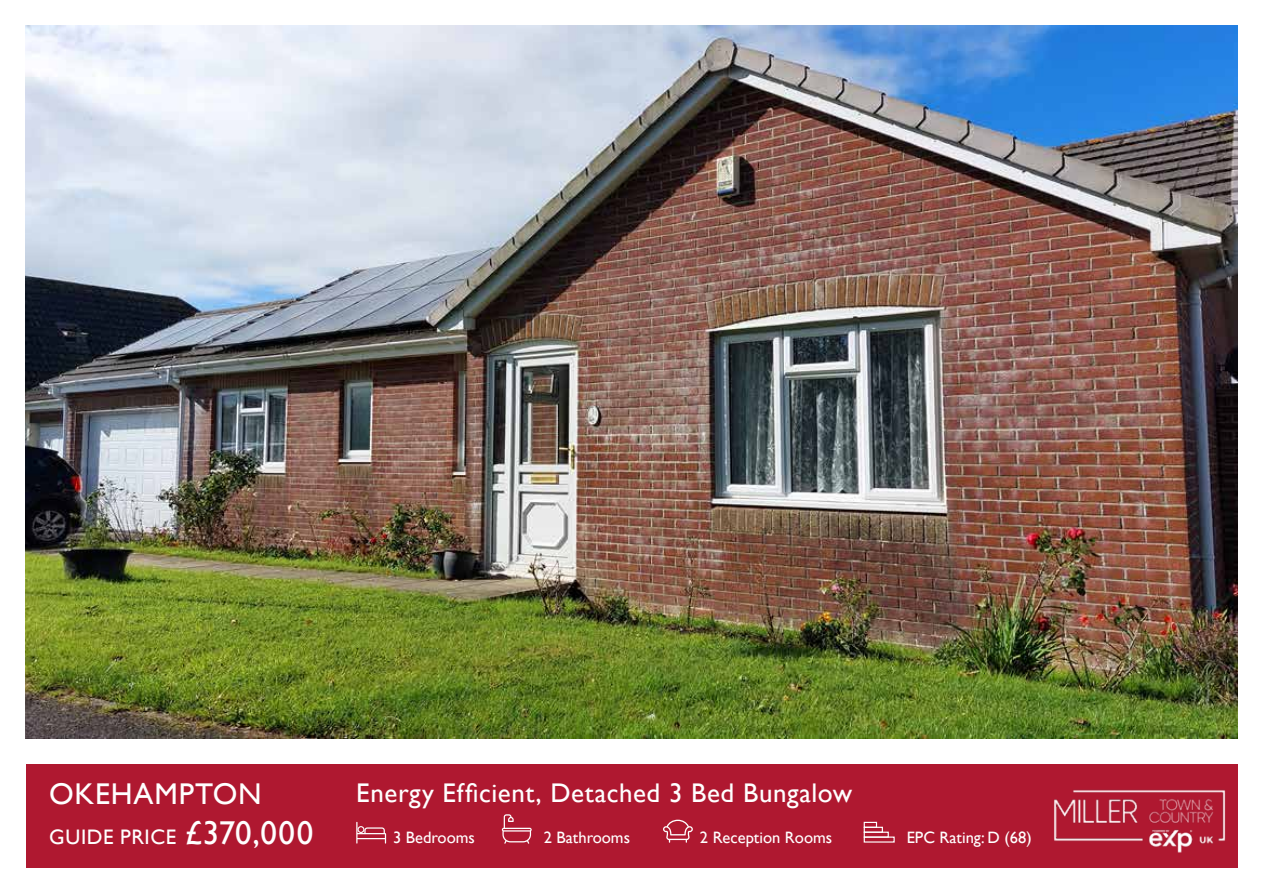
<style>
.page{position:relative;width:1263px;height:893px;background:#fff}
.page>*{position:absolute;margin:0;border:0;box-sizing:border-box;transform-origin:0 0}
.t1{font:30px "Gill Sans";letter-spacing:.025em;color:#fff}
.t2{font:27px "Gill Sans";letter-spacing:.02em;color:#fff}
.t3{font:21px "Gill Sans";letter-spacing:.025em;color:#fff}
.t4{font:16.5px "Gill Sans";color:#fff}
.s1{font-size:33px}
</style>
<div class="page">
<div style="left:26px;top:763px;width:1211px;height:104px;background:#af1830"></div>
<svg style="left:356px;top:822px;width:30px;height:22px"></svg>
<svg style="left:502px;top:814px;width:30px;height:30px"></svg>
<svg style="left:663px;top:820px;width:30px;height:23px"></svg>
<div style="left:864px;top:822px;width:13px;height:6px;border:1px solid #fff"></div>
<div style="left:864px;top:827px;width:19px;height:6px;border:1px solid #fff"></div>
<div style="left:864px;top:832px;width:25px;height:6px;border:1px solid #fff"></div>
<div style="left:864px;top:836px;width:31px;height:7px;border:1px solid #fff"></div>
<img style="left:26px;top:26px;width:1211px;height:712px">
<img style="left:1028px;top:790px;width:209px;height:78px">
<h1 class="t1" style="left:49px;top:777px;width:214px">OKEHAMPTON</h1>
<p class="t3" style="left:49px;top:824px;width:265px">GUIDE PRICE <span class="s1">£370,000</span></p>
<p class="t4" style="left:393px;top:827px;width:83px">3 Bedrooms</p>
<p class="t4" style="left:544px;top:827px;width:88px">2 Bathrooms</p>
<p class="t4" style="left:700px;top:827px;width:134px">2 Reception Rooms</p>
<p class="t4" style="left:907px;top:827px;width:126px">EPC Rating: D (68)</p>
<h2 class="t2" style="left:356px;top:778px;width:497px">Energy Efficient, Detached 3 Bed Bungalow</h2>
</div>
